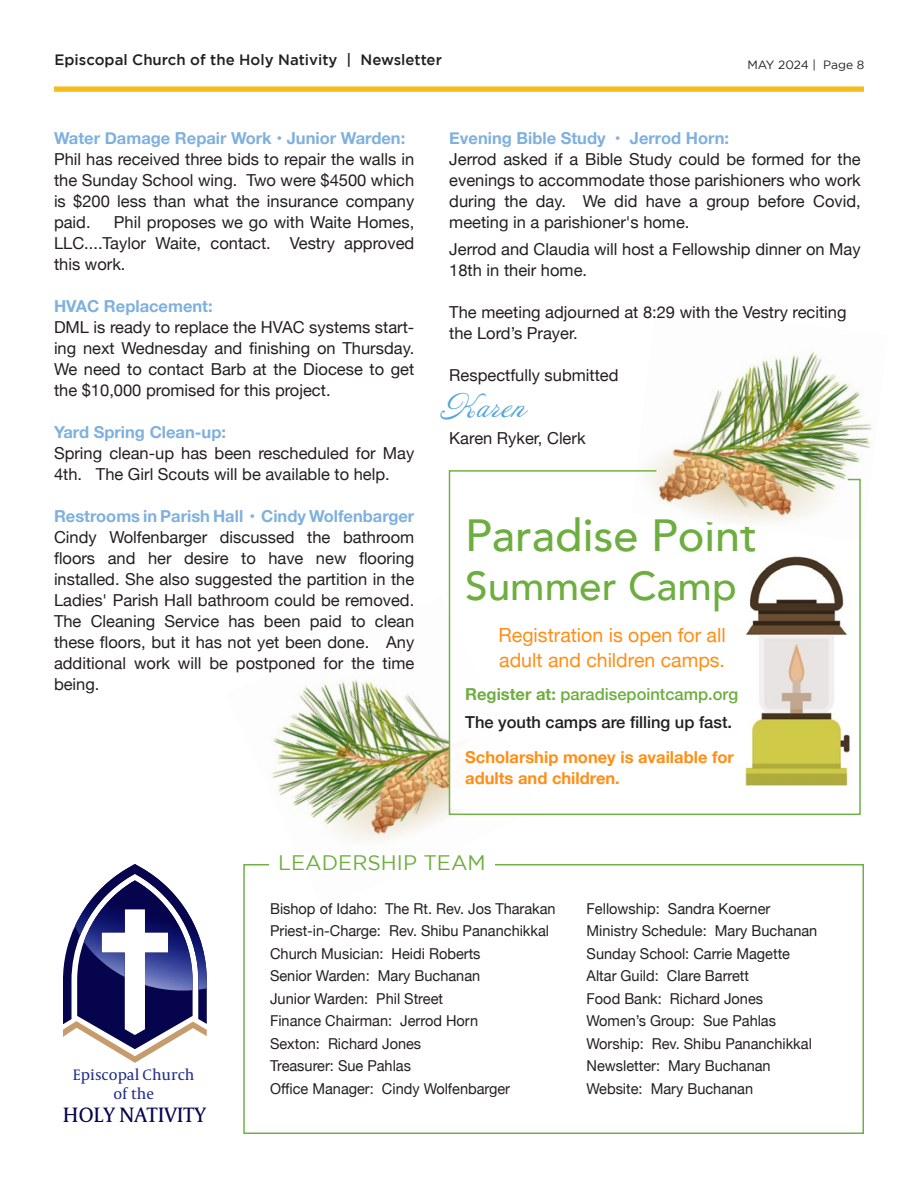
<style>
.page{position:relative;width:918px;height:1188px;background:#fff}
.page>*{position:absolute;margin:0;border:0;box-sizing:border-box;transform-origin:0 0}
.t1{font:500 45px "Avenir";color:#6dae3f}
.t2{font:500 40.5px "Avenir";color:#6dae3f}
.t3{font:28.5px "Annabelle JF";color:#53a5db}
.t4{font:21.3px "Capitolium News 2";color:#07044e}
.t5{font:21px "Gotham";color:#6dae3f}
.t6{font:19.5px/25.5px "Helvetica Neue";color:#ff8e16}
.t7{font:16.5px/21px "Helvetica Neue";color:#231f20;text-align:justify}
.t8{font:700 16.5px "Helvetica Neue";color:#7fb0de}
.t9{font:700 16.5px/21px "Helvetica Neue";color:#ff8e16}
.t10{font:500 16.5px "Helvetica Neue";color:#6dae3f}
.t11{font:500 16.5px "Helvetica Neue";color:#231f20}
.t12{font:15.45px/18.6px "Capitolium News 2";color:#253089;text-align:center}
.t13{font:15px "Helvetica Neue";color:#231f20}
.t14{font:500 15px "Gotham";color:#231f20}
.t15{font:12px "Gotham";letter-spacing:-.005em;color:#231f20}
.s1{font-weight:700;color:#7fb0de}
.s2{font-weight:700}
</style>
<div class="page">
<svg style="left:54px;top:86px;width:810px;height:6px;background:#f8c235"></svg>
<img style="left:272px;top:679px;width:177px;height:163px">
<div style="left:243px;top:864px;width:621px;height:270px;border:2px solid #6dae3f"></div>
<div style="left:270px;top:855px;width:225px;height:18px;background:#fff"></div>
<svg style="left:63px;top:864px;width:144px;height:199px"></svg>
<img style="left:647px;top:351px;width:225px;height:118px">
<svg style="left:448px;top:469px;width:413px;height:347px"></svg>
<p class="t14" style="left:55px;top:51px;width:389px">Episcopal Church of the Holy Nativity | Newsletter</p>
<p class="t15" style="left:747px;top:58px;width:118px">MAY 2024 | Page 8</p>
<p class="t8" style="left:54px;top:125px;width:353px">Water Damage Repair Work • Junior Warden:</p>
<p class="t7" style="left:54px;top:149px;width:362px">Phil has received three bids to repair the walls in the Sunday School wing. Two were $4500 which is $200 less than what the insurance company paid.</p>
<p class="t7" style="left:54px;top:212px;width:362px;text-indent:60px">Phil proposes we go with Waite Homes, LLC....Taylor Waite, contact. Vestry approved this work.</p>
<p class="t8" style="left:54px;top:293px;width:160px">HVAC Replacement:</p>
<p class="t7" style="left:54px;top:317px;width:362px">DML is ready to replace the HVAC systems start&shy;ing next Wednesday and finishing on Thursday.<br>We need to contact Barb at the Diocese to get the $10,000 promised for this project.</p>
<p class="t8" style="left:54px;top:419px;width:174px">Yard Spring Clean-up:</p>
<p class="t7" style="left:54px;top:443px;width:362px">Spring clean-up has been rescheduled for May<br>4th. The Girl Scouts will be available to help.</p>
<p class="t7" style="left:54px;top:506px;width:362px"><span class="s1">Restrooms in Parish Hall • Cindy Wolfenbarger </span>Cindy Wolfenbarger discussed the bathroom floors and her desire to have new flooring installed. She also suggested the partition in the Ladies' Parish Hall bathroom could be removed.<br>The Cleaning Service has been paid to clean these floors, but it has not yet been done. Any additional work will be postponed for the time being.</p>
<p class="t8" style="left:449px;top:125px;width:281px">Evening Bible Study • Jerrod Horn:</p>
<p class="t7" style="left:449px;top:149px;width:413px">Jerrod asked if a Bible Study could be formed for the evenings to accommodate those parishioners who work during the day. We did have a group before Covid, meeting in a parishioner's home.</p>
<p class="t7" style="left:449px;top:240px;width:413px">Jerrod and Claudia will host a Fellowship dinner on May<br>18th in their home.</p>
<p class="t7" style="left:449px;top:303px;width:399px">The meeting adjourned at 8:29 with the Vestry reciting the Lord’s Prayer.</p>
<p class="t7" style="left:449px;top:366px;width:171px">Respectfully submitted</p>
<p class="t3" style="left:440px;top:389px;width:86px">Karen</p>
<p class="t7" style="left:449px;top:429px;width:138px">Karen Ryker, Clerk</p>
<p class="t1" style="left:465px;top:497px;width:293px">Paradise Point</p>
<p class="t2" style="left:465px;top:551px;width:273px">Summer Camp</p>
<p class="t6" style="left:499px;top:623px;width:229px">Registration is open for all adult and children camps.</p>
<p class="t10" style="left:465px;top:681px;width:274px"><span class="s2">Register at:</span> paradisepointcamp.org</p>
<p class="t11" style="left:465px;top:709px;width:268px">The youth camps are filling up fast.</p>
<p class="t9" style="left:465px;top:747px;width:270px">Scholarship money is available for adults and children.</p>
<p class="t12" style="left:73px;top:1065px;width:123px">Episcopal Church of the</p>
<p class="t4" style="left:63px;top:1099px;width:144px">HOLY NATIVITY</p>
<p class="t5" style="left:278px;top:851px;width:209px">LEADERSHIP TEAM</p>
<p class="t13" style="left:270px;top:898px;width:287px">Bishop of Idaho: The Rt. Rev. Jos Tharakan</p>
<p class="t13" style="left:270px;top:920px;width:281px">Priest-in-Charge: Rev. Shibu Pananchikkal</p>
<p class="t13" style="left:270px;top:943px;width:212px">Church Musician: Heidi Roberts</p>
<p class="t13" style="left:270px;top:965px;width:212px">Senior Warden: Mary Buchanan</p>
<p class="t13" style="left:270px;top:988px;width:175px">Junior Warden: Phil Street</p>
<p class="t13" style="left:270px;top:1010px;width:210px">Finance Chairman: Jerrod Horn</p>
<p class="t13" style="left:270px;top:1033px;width:153px">Sexton: Richard Jones</p>
<p class="t13" style="left:270px;top:1055px;width:142px">Treasurer: Sue Pahlas</p>
<p class="t13" style="left:270px;top:1078px;width:241px">Office Manager: Cindy Wolfenbarger</p>
<p class="t13" style="left:587px;top:898px;width:185px">Fellowship: Sandra Koerner</p>
<p class="t13" style="left:587px;top:920px;width:232px">Ministry Schedule: Mary Buchanan</p>
<p class="t13" style="left:587px;top:943px;width:205px">Sunday School: Carrie Magette</p>
<p class="t13" style="left:587px;top:965px;width:164px">Altar Guild: Clare Barrett</p>
<p class="t13" style="left:587px;top:988px;width:178px">Food Bank: Richard Jones</p>
<p class="t13" style="left:587px;top:1010px;width:191px">Women’s Group: Sue Pahlas</p>
<p class="t13" style="left:587px;top:1033px;width:227px">Worship: Rev. Shibu Pananchikkal</p>
<p class="t13" style="left:587px;top:1055px;width:186px">Newsletter: Mary Buchanan</p>
<p class="t13" style="left:587px;top:1078px;width:168px">Website: Mary Buchanan</p>
</div>
